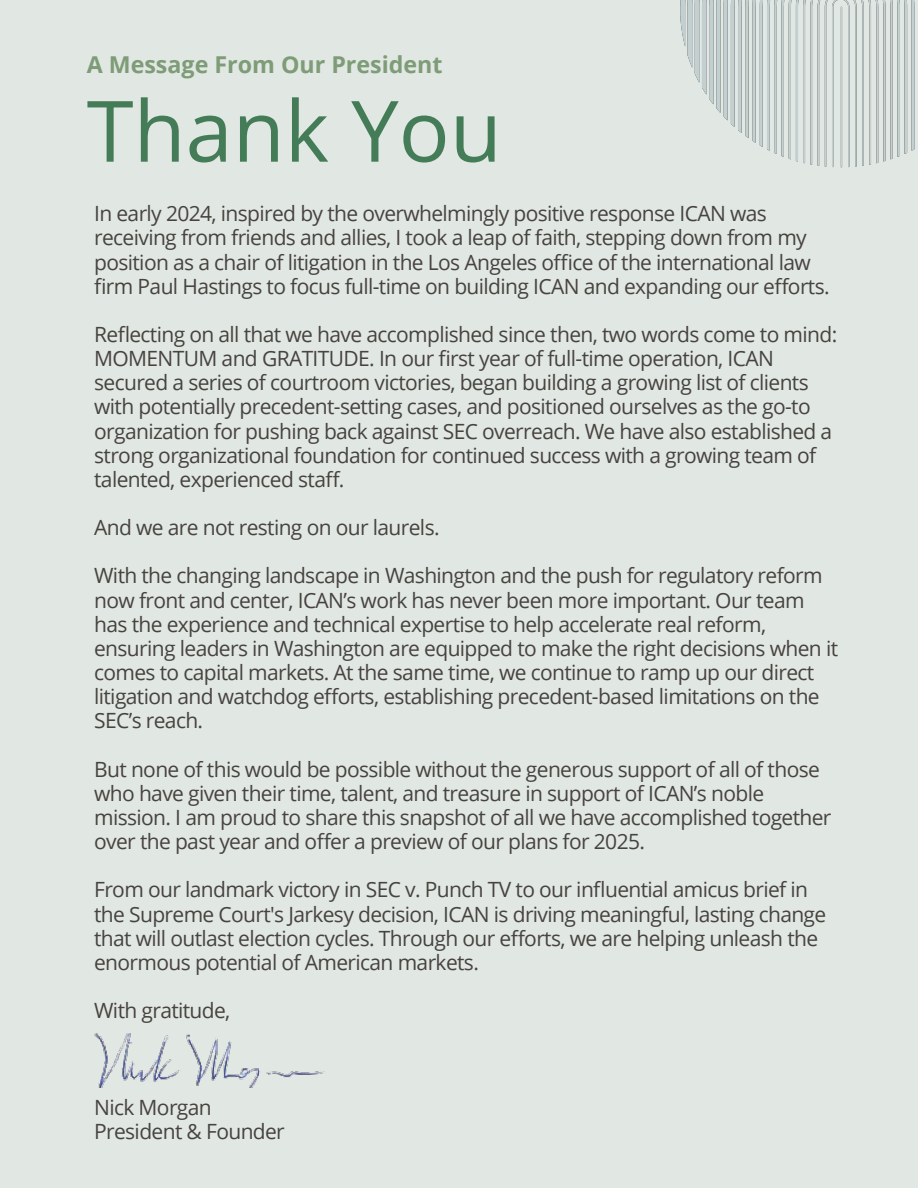
<style>
.page{position:relative;width:918px;height:1188px;background:#e1e7e3}
.page>*{position:absolute;margin:0;border:0;box-sizing:border-box;transform-origin:0 0}
.t1{font:84.75px "Open Sans";color:#457c58}
.t2{font:700 23.25px "Open Sans";color:#7e9c77}
.t3{font:21px/24.2px "Open Sans";letter-spacing:-.03em;color:#47433f}
</style>
<div class="page">
<img style="left:680px;top:0;width:235px;height:168px">
<img style="left:94px;top:1033px;width:231px;height:55px">
<p class="t2" style="left:87px;top:48px;width:357px">A Message From Our President</p>
<h1 class="t1" style="left:87px;top:73px;width:417px">Thank You</h1>
<p class="t3" style="left:94px;top:201px;width:737px">In early 2024, inspired by the overwhelmingly positive response ICAN was receiving from friends and allies, I took a leap of faith, stepping down from my position as a chair of litigation in the Los Angeles office of the international law firm Paul Hastings to focus full-time on building ICAN and expanding our efforts.</p>
<p class="t3" style="left:94px;top:322px;width:745px">Reflecting on all that we have accomplished since then, two words come to mind:<br>MOMENTUM and GRATITUDE. In our first year of full-time operation, ICAN secured a series of courtroom victories, began building a growing list of clients with potentially precedent-setting cases, and positioned ourselves as the go-to organization for pushing back against SEC overreach. We have also established a strong organizational foundation for continued success with a growing team of talented, experienced staff.</p>
<p class="t3" style="left:94px;top:515px;width:347px">And we are not resting on our laurels.</p>
<p class="t3" style="left:94px;top:563px;width:745px">With the changing landscape in Washington and the push for regulatory reform now front and center, ICAN’s work has never been more important. Our team has the experience and technical expertise to help accelerate real reform, ensuring leaders in Washington are equipped to make the right decisions when it comes to capital markets. At the same time, we continue to ramp up our direct litigation and watchdog efforts, establishing precedent-based limitations on the SEC’s reach.</p>
<p class="t3" style="left:94px;top:756px;width:739px">But none of this would be possible without the generous support of all of those who have given their time, talent, and treasure in support of ICAN’s noble mission. I am proud to share this snapshot of all we have accomplished together over the past year and offer a preview of our plans for 2025.</p>
<p class="t3" style="left:94px;top:877px;width:734px">From our landmark victory in SEC v. Punch TV to our influential amicus brief in the Supreme Court's Jarkesy decision, ICAN is driving meaningful, lasting change that will outlast election cycles. Through our efforts, we are helping unleash the enormous potential of American markets.</p>
<p class="t3" style="left:94px;top:998px;width:138px">With gratitude,</p>
<p class="t3" style="left:94px;top:1095px;width:192px">Nick Morgan<br>President &amp; Founder</p>
</div>
